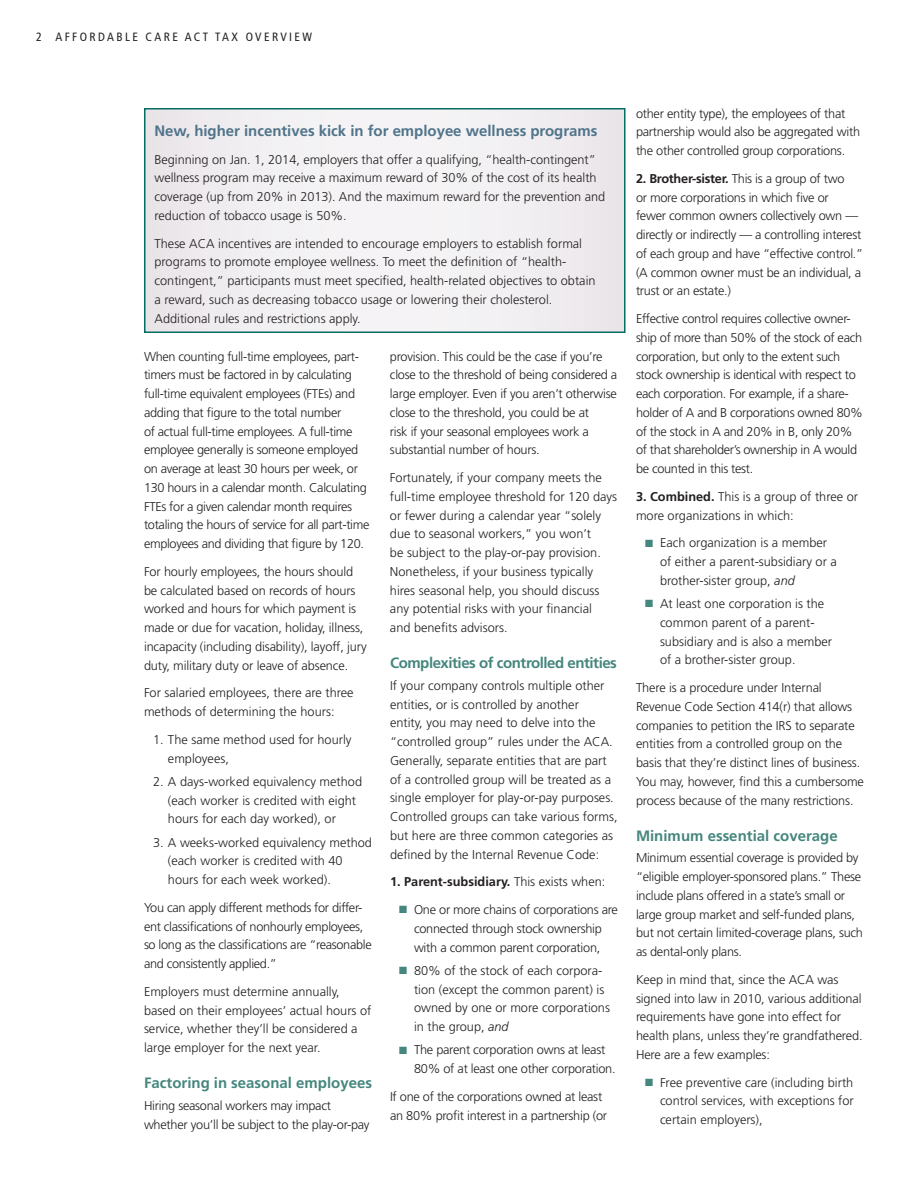
<style>
.page{position:relative;width:918px;height:1188px;background:#fff}
.page>*{position:absolute;margin:0;border:0;box-sizing:border-box;transform-origin:0 0}
.t1{font:700 15px "Frutiger LT Std";color:#50748a}
.t2{font:700 15px "Frutiger LT Std";color:#45867e}
.t3{font:700 15px "Frutiger LT Std";letter-spacing:-.03em;color:#45867e}
.t4{font:300 12.75px/18.8px "Frutiger LT Std";letter-spacing:-.01em;color:#231f20}
.t5{font:700 12.75px "Frutiger LT Std";color:#231f20}
.t6{font:condensed 12px "Frutiger LT Std";letter-spacing:.2em;color:#231f20}
.s1{font-weight:300}
.s2{color:#45867e}
.s3{font-style:italic}
.s4{font-weight:700}
</style>
<div class="page">
<div style="left:145px;top:109px;width:480px;height:223px;background:#f2f0f2"></div>
<div style="left:144px;top:108px;width:482px;height:225px;border:2px solid #066d62"></div>
<p class="t6" style="left:36px;top:29px;width:278px">2 AFFORDABLE CARE ACT TAX OVERVIEW</p>
<p class="t1" style="left:154px;top:122px;width:445px">New, higher incentives kick in for employee wellness programs</p>
<p class="t4" style="left:154px;top:150px;width:452px">Beginning on Jan. 1, 2014, employers that offer a qualifying, “health-contingent” wellness program may receive a maximum reward of 30% of the cost of its health coverage (up from 20% in 2013). And the maximum reward for the prevention and reduction of tobacco usage is 50%.</p>
<p class="t4" style="left:154px;top:234px;width:443px">These ACA incentives are intended to encourage employers to establish formal programs to promote employee wellness. To meet the definition of “health&shy;contingent,” participants must meet specified, health-related objectives to obtain a reward, such as decreasing tobacco usage or lowering their cholesterol.<br>Additional rules and restrictions apply.</p>
<p class="t4" style="left:144px;top:347px;width:227px">When counting full-time employees, part&shy;timers must be factored in by calculating full-time equivalent employees (FTEs) and adding that figure to the total number<br>of actual full-time employees. A full-time employee generally is someone employed on average at least 30 hours per week, or 130 hours in a calendar month. Calculating FTEs for a given calendar month requires totaling the hours of service for all part-time employees and dividing that figure by 120.</p>
<p class="t4" style="left:144px;top:562px;width:224px">For hourly employees, the hours should be calculated based on records of hours worked and hours for which payment is made or due for vacation, holiday, illness, incapacity (including disability), layoff, jury duty, military duty or leave of absence.</p>
<p class="t4" style="left:144px;top:684px;width:211px">For salaried employees, there are three methods of determining the hours:</p>
<p class="t4" style="left:168px;top:730px;width:185px;text-indent:-15px">1. The same method used for hourly employees,</p>
<p class="t4" style="left:168px;top:772px;width:196px;text-indent:-15px">2. A days-worked equivalency method (each worker is credited with eight hours for each day worked), or</p>
<p class="t4" style="left:168px;top:833px;width:205px;text-indent:-15px">3. A weeks-worked equivalency method (each worker is credited with 40 hours for each week worked).</p>
<p class="t4" style="left:144px;top:898px;width:229px">You can apply different methods for differ&shy;ent classifications of nonhourly employees, so long as the classifications are “reasonable and consistently applied.”</p>
<p class="t4" style="left:144px;top:982px;width:229px">Employers must determine annually, based on their employees’ actual hours of service, whether they’ll be considered a large employer for the next year.</p>
<p class="t2" style="left:144px;top:1074px;width:230px">Factoring in seasonal employees</p>
<p class="t4" style="left:144px;top:1096px;width:227px">Hiring seasonal workers may impact whether you’ll be subject to the play-or-pay</p>
<p class="t4" style="left:390px;top:347px;width:229px">provision. This could be the case if you’re close to the threshold of being considered a large employer. Even if you aren’t otherwise close to the threshold, you could be at<br>risk if your seasonal employees work a substantial number of hours.</p>
<p class="t4" style="left:390px;top:469px;width:229px">Fortunately, if your company meets the full-time employee threshold for 120 days or fewer during a calendar year “solely due to seasonal workers,” you won’t<br>be subject to the play-or-pay provision.<br>Nonetheless, if your business typically hires seasonal help, you should discuss any potential risks with your financial<br>and benefits advisors.</p>
<p class="t3" style="left:390px;top:654px;width:228px">Complexities of controlled entities</p>
<p class="t4" style="left:390px;top:676px;width:229px">If your company controls multiple other entities, or is controlled by another<br>entity, you may need to delve into the “controlled group” rules under the ACA.<br>Generally, separate entities that are part of a controlled group will be treated as a single employer for play-or-pay purposes.<br>Controlled groups can take various forms, but here are three common categories as defined by the Internal Revenue Code:</p>
<p class="t5" style="left:390px;top:874px;width:217px">1. Parent-subsidiary. <span class="s1">This exists when:</span></p>
<p class="t4" style="left:399px;top:900px;width:220px;text-align:center"><span class="s2">■</span> One or more chains of corporations are connected through stock ownership<br>with a common parent corporation,</p>
<p class="t4" style="left:414px;top:961px;width:198px;text-indent:-15px"><span class="s2">■</span> 80% of the stock of each corpora&shy;tion (except the common parent) is owned by one or more corporations in the group, <span class="s3">and</span></p>
<p class="t4" style="left:414px;top:1041px;width:203px;text-indent:-15px"><span class="s2">■</span> The parent corporation owns at least<br>80% of at least one other corporation.</p>
<p class="t4" style="left:390px;top:1087px;width:219px">If one of the corporations owned at least an 80% profit interest in a partnership (or</p>
<p class="t4" style="left:636px;top:104px;width:226px">other entity type), the employees of that partnership would also be aggregated with the other controlled group corporations.</p>
<p class="t4" style="left:636px;top:169px;width:229px"><span class="s4">2. Brother-sister.</span> This is a group of two<br>or more corporations in which five or<br>fewer common owners collectively own — directly or indirectly — a controlling interest of each group and have “effective control.” (A common owner must be an individual, a trust or an estate.)</p>
<p class="t4" style="left:636px;top:310px;width:229px">Effective control requires collective owner&shy;ship of more than 50% of the stock of each corporation, but only to the extent such stock ownership is identical with respect to each corporation. For example, if a share&shy;holder of A and B corporations owned 80% of the stock in A and 20% in B, only 20% of that shareholder’s ownership in A would be counted in this test.</p>
<p class="t4" style="left:636px;top:487px;width:224px"><span class="s4">3. Combined.</span> This is a group of three or more organizations in which:</p>
<p class="t4" style="left:660px;top:534px;width:178px;text-indent:-15px"><span class="s2">■</span> Each organization is a member of either a parent-subsidiary or a brother-sister group, <span class="s3">and</span></p>
<p class="t4" style="left:660px;top:594px;width:174px;text-indent:-15px"><span class="s2">■</span> At least one corporation is the common parent of a parent&shy;subsidiary and is also a member of a brother-sister group.</p>
<p class="t4" style="left:636px;top:678px;width:230px">There is a procedure under Internal Revenue Code Section 414(r) that allows companies to petition the IRS to separate entities from a controlled group on the basis that they’re distinct lines of business.<br>You may, however, find this a cumbersome process because of the many restrictions.</p>
<p class="t2" style="left:636px;top:827px;width:203px">Minimum essential coverage</p>
<p class="t4" style="left:636px;top:849px;width:229px">Minimum essential coverage is provided by “eligible employer-sponsored plans.” These include plans offered in a state’s small or large group market and self-funded plans, but not certain limited-coverage plans, such as dental-only plans.</p>
<p class="t4" style="left:636px;top:970px;width:228px">Keep in mind that, since the ACA was signed into law in 2010, various additional requirements have gone into effect for health plans, unless they’re grandfathered.<br>Here are a few examples:</p>
<p class="t4" style="left:660px;top:1073px;width:195px;text-align:justify;text-indent:-15px"><span class="s2">■</span> Free preventive care (including birth control services, with exceptions for certain employers),</p>
</div>
